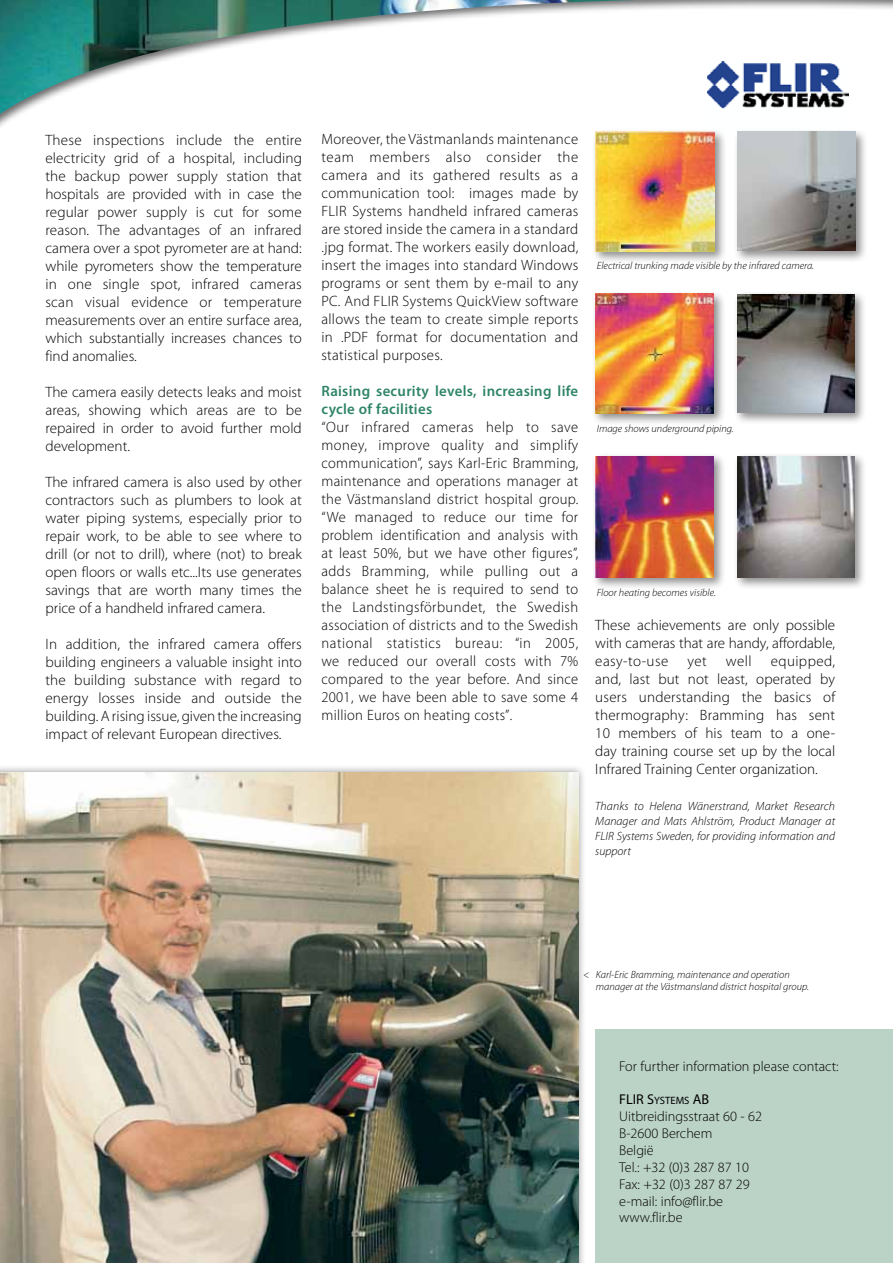
<style>
.page{position:relative;width:893px;height:1263px;background:#fff}
.page>*{position:absolute;margin:0;border:0;box-sizing:border-box;transform-origin:0 0}
.t1{font:300 15px/18px "Myriad Pro";color:#000;text-align:justify}
.t2{font:600 15px/18px "Myriad Pro";letter-spacing:.02em;color:#2e8468}
.t3{font:300 14.25px/16.8px "Myriad Pro";color:#000}
.t4{font:italic 300 12px/15px "Myriad Pro";color:#000;text-align:justify}
.t5{font:italic 300 10.5px/12px "Myriad Pro";color:#000}
.s1{font-weight:400}
.s2{font-weight:400;font-size:10.65px}
</style>
<div class="page">
<div style="left:595px;top:1029px;width:298px;height:234px;background:#bbd2c7"></div>
<svg style="left:0;top:0;width:893px;height:127px"></svg>
<img style="left:0;top:0;width:637px;height:114px">
<img style="left:708px;top:62px;width:141px;height:65px">
<div style="left:0;top:765px;width:586px;height:498px;background:#000;opacity:.45"></div>
<img style="left:0;top:773px;width:578px;height:490px">
<div style="left:591px;top:128px;width:136px;height:136px;background:#000;opacity:.45"></div>
<img style="left:595px;top:132px;width:120px;height:120px">
<div style="left:733px;top:128px;width:135px;height:135px;background:#000;opacity:.45"></div>
<img style="left:737px;top:132px;width:118px;height:119px">
<div style="left:591px;top:290px;width:135px;height:136px;background:#000;opacity:.45"></div>
<img style="left:595px;top:294px;width:119px;height:119px">
<div style="left:733px;top:290px;width:134px;height:135px;background:#000;opacity:.45"></div>
<img style="left:737px;top:294px;width:118px;height:119px">
<div style="left:591px;top:453px;width:135px;height:137px;background:#000;opacity:.45"></div>
<img style="left:595px;top:457px;width:119px;height:120px">
<div style="left:733px;top:453px;width:134px;height:137px;background:#000;opacity:.45"></div>
<img style="left:737px;top:457px;width:118px;height:120px">
<p class="t1" style="left:45px;top:130px;width:258px">These inspections include the entire electricity grid of a hospital, including the backup power supply station that hospitals are provided with in case the regular power supply is cut for some reason. The advantages of an infrared camera over a spot pyrometer are at hand: while pyrometers show the temperature in one single spot, infrared cameras scan visual evidence or temperature measurements over an entire surface area, which substantially increases chances to find anomalies.</p>
<p class="t1" style="left:45px;top:382px;width:258px">The camera easily detects leaks and moist areas, showing which areas are to be repaired in order to avoid further mold development.</p>
<p class="t1" style="left:45px;top:472px;width:258px">The infrared camera is also used by other contractors such as plumbers to look at water piping systems, especially prior to repair work, to be able to see where to drill (or not to drill), where (not) to break open floors or walls etc...Its use generates savings that are worth many times the price of a handheld infrared camera.</p>
<p class="t1" style="left:45px;top:634px;width:258px">In addition, the infrared camera offers building engineers a valuable insight into the building substance with regard to energy losses inside and outside the building. A rising issue, given the increasing impact of relevant European directives.</p>
<p class="t1" style="left:321px;top:130px;width:258px">Moreover, the Västmanlands maintenance team members also consider the camera and its gathered results as a communication tool: images made by FLIR Systems handheld infrared cameras are stored inside the camera in a standard .jpg format. The workers easily download, insert the images into standard Windows programs or sent them by e-mail to any PC. And FLIR Systems QuickView software allows the team to create simple reports in .PDF format for documentation and statistical purposes.</p>
<p class="t2" style="left:321px;top:382px;width:258px">Raising security levels, increasing life cycle of facilities</p>
<p class="t1" style="left:321px;top:418px;width:258px">“Our infrared cameras help to save money, improve quality and simplify communication”, says Karl-Eric Bramming, maintenance and operations manager at the Västmansland district hospital group. “We managed to reduce our time for problem identification and analysis with at least 50%, but we have other figures”, adds Bramming, while pulling out a balance sheet he is required to send to the Landstingsförbundet, the Swedish association of districts and to the Swedish national statistics bureau: “in 2005, we reduced our overall costs with 7% compared to the year before. And since 2001, we have been able to save some 4 million Euros on heating costs”.</p>
<p class="t5" style="left:597px;top:259px;width:219px">Electrical trunking made visible by the infrared camera.</p>
<p class="t5" style="left:597px;top:422px;width:139px">Image shows underground piping.</p>
<p class="t5" style="left:597px;top:587px;width:121px">Floor heating becomes visible.</p>
<p class="t1" style="left:595px;top:616px;width:241px">These achievements are only possible with cameras that are handy, affordable, easy-to-use</p>
<p class="t1" style="left:595px;top:652px;width:241px;text-indent:175px">equipped, and, last but not least, operated by users understanding the basics of thermography: Bramming has sent 10 members of his team to a one&shy;day training course set up by the local Infrared Training Center organization.</p>
<p class="t1" style="left:687px;top:652px;width:21px">yet</p>
<p class="t1" style="left:726px;top:652px;width:27px">well</p>
<p class="t4" style="left:595px;top:798px;width:241px">Thanks to Helena Wänerstrand, Market Research Manager and Mats Ahlström, Product Manager at FLIR Systems Sweden, for providing information and support</p>
<p class="t5" style="left:596px;top:969px;width:215px;text-indent:-13px">&lt; Karl-Eric Bramming, maintenance and operation manager at the Västmansland district hospital group.</p>
<p class="t3" style="left:619px;top:1057px;width:221px">For further information please contact:</p>
<p class="t3" style="left:619px;top:1091px;width:144px"><span class="s1">FLIR S</span><span class="s2">YSTEMS</span> <span class="s1">AB<br></span>Uitbreidingsstraat 60 - 62<br>B-2600 Berchem<br>België<br>Tel.: +32 (0)3 287 87 10<br>Fax: +32 (0)3 287 87 29 e-mail: info@flir.be www.flir.be</p>
</div>
